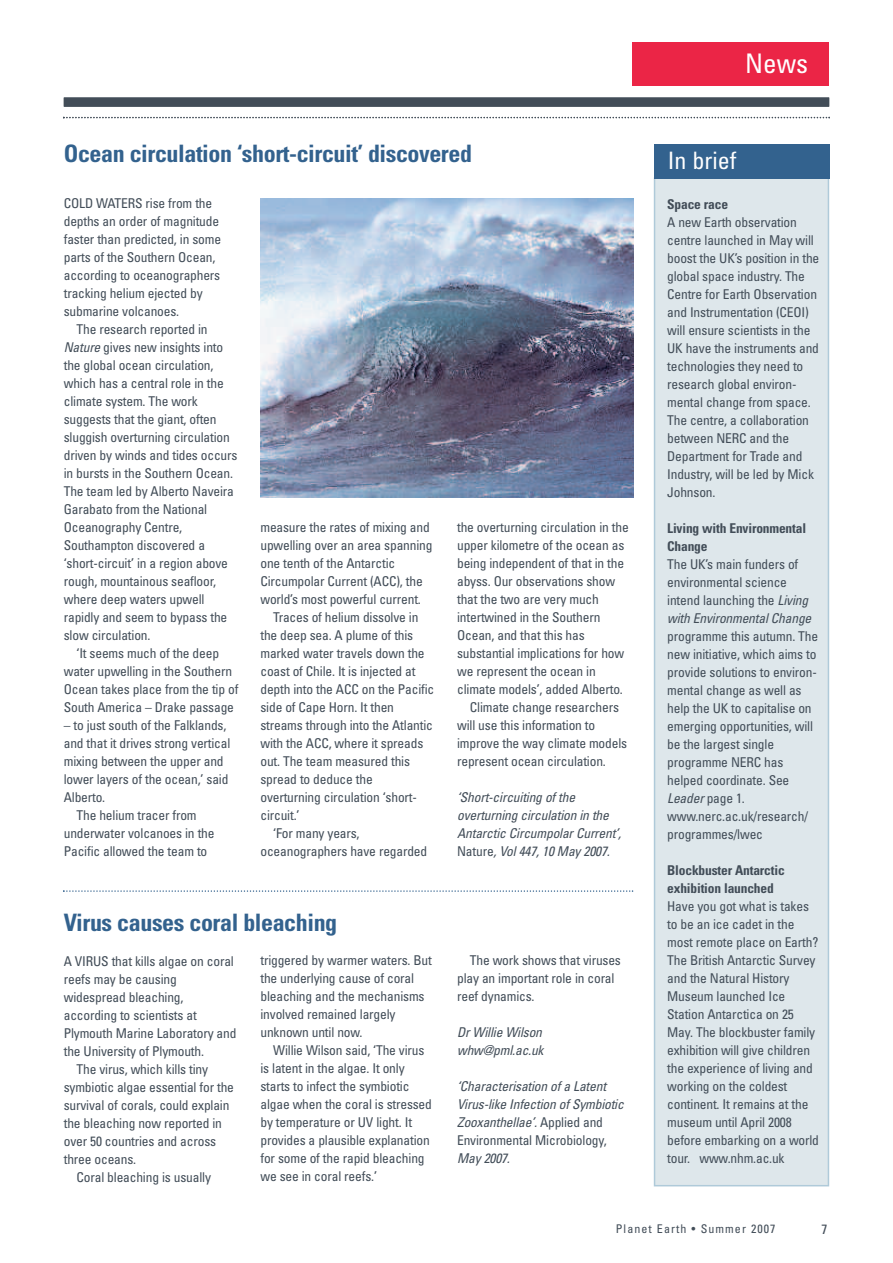
<style>
.page{position:relative;width:893px;height:1263px;background:#fff}
.page>*{position:absolute;margin:0;border:0;box-sizing:border-box;transform-origin:0 0}
.t1{font:condensed 27px "Univers";color:#fff}
.t2{font:700 condensed 24px "Univers";letter-spacing:-.02em;color:#33628e}
.t3{font:condensed 24px "Univers";color:#fff}
.t4{font:condensed 13.5px/18px "Univers";letter-spacing:-.015em;color:#424d58}
.t5{font:italic condensed 13.5px/18px "Univers";letter-spacing:-.015em;color:#424d58}
.t6{font:700 condensed 13.5px/18px "Univers";letter-spacing:-.015em;color:#424d58}
.t7{font:condensed 12px "Univers";letter-spacing:.09em;color:#424d58}
.s1{font-style:italic}
.s2{font-style:normal}
</style>
<div class="page">
<div style="left:654px;top:178px;width:174px;height:1008px;background:#dee7eb"></div>
<div style="left:654px;top:177px;width:175px;height:1009px;border:2px solid #afcad9"></div>
<div style="left:64px;top:97px;width:765px;height:9px;background:#727b83"></div>
<div style="left:632px;top:43px;width:197px;height:43px;background:#eb2546"></div>
<div style="left:654px;top:145px;width:175px;height:34px;background:#33628e"></div>
<div style="left:64px;top:98px;width:765px;height:9px;background:#424d58"></div>
<svg style="left:63px;top:117px;width:767px;height:1px"></svg>
<img style="left:260px;top:198px;width:373px;height:299px">
<svg style="left:63px;top:890px;width:570px;height:2px"></svg>
<h2 class="t2" style="left:64px;top:145px;width:410px">Ocean circulation ‘short-circuit’ discovered</h2>
<p class="t4" style="left:64px;top:195px;width:159px">COLD WATERS rise from the depths an order of magnitude faster than predicted, in some parts of the Southern Ocean, according to oceanographers tracking helium ejected by submarine volcanoes.</p>
<p class="t4" style="left:64px;top:321px;width:175px;text-indent:13px">The research reported in<br><span class="s1">Nature</span> gives new insights into the global ocean circulation, which has a central role in the climate system. The work suggests that the giant, often sluggish overturning circulation driven by winds and tides occurs in bursts in the Southern Ocean.<br>The team led by Alberto Naveira<br>Garabato from the National<br>Oceanography Centre,<br>Southampton discovered a ‘short-circuit’ in a region above rough, mountainous seafloor, where deep waters upwell rapidly and seem to bypass the slow circulation.</p>
<p class="t4" style="left:64px;top:645px;width:176px;text-align:center">‘It seems much of the deep water upwelling in the Southern<br>Ocean takes place from the tip of<br>South America – Drake passage</p>
<p class="t4" style="left:64px;top:717px;width:164px">– to just south of the Falklands,</p>
<p class="t4" style="left:64px;top:735px;width:168px">and that it drives strong vertical</p>
<p class="t4" style="left:64px;top:753px;width:161px">mixing between the upper and</p>
<p class="t4" style="left:64px;top:771px;width:166px">lower layers of the ocean,’ said</p>
<p class="t4" style="left:64px;top:789px;width:43px">Alberto.</p>
<p class="t4" style="left:77px;top:807px;width:122px">The helium tracer from</p>
<p class="t4" style="left:64px;top:825px;width:152px">underwater volcanoes in the</p>
<p class="t4" style="left:64px;top:843px;width:145px">Pacific allowed the team to</p>
<p class="t4" style="left:260px;top:519px;width:171px">measure the rates of mixing and</p>
<p class="t4" style="left:260px;top:537px;width:174px">upwelling over an area spanning</p>
<p class="t4" style="left:260px;top:555px;width:136px">one tenth of the Antarctic</p>
<p class="t4" style="left:260px;top:573px;width:164px">Circumpolar Current (ACC), the</p>
<p class="t4" style="left:260px;top:591px;width:162px">world’s most powerful current.</p>
<p class="t4" style="left:273px;top:609px;width:147px">Traces of helium dissolve in</p>
<p class="t4" style="left:260px;top:627px;width:154px">the deep sea. A plume of this</p>
<p class="t4" style="left:260px;top:645px;width:166px">marked water travels down the</p>
<p class="t4" style="left:260px;top:663px;width:157px">coast of Chile. It is injected at</p>
<p class="t4" style="left:260px;top:681px;width:175px">depth into the ACC on the Pacific</p>
<p class="t4" style="left:260px;top:699px;width:135px">side of Cape Horn. It then</p>
<p class="t4" style="left:260px;top:717px;width:174px">streams through into the Atlantic</p>
<p class="t4" style="left:260px;top:735px;width:164px">with the ACC, where it spreads</p>
<p class="t4" style="left:260px;top:753px;width:151px">out. The team measured this</p>
<p class="t4" style="left:260px;top:771px;width:114px">spread to deduce the</p>
<p class="t4" style="left:260px;top:789px;width:158px">overturning circulation ‘short-</p>
<p class="t4" style="left:260px;top:807px;width:41px">circuit.’</p>
<p class="t4" style="left:273px;top:825px;width:88px">‘For many years,</p>
<p class="t4" style="left:260px;top:843px;width:168px">oceanographers have regarded</p>
<h2 class="t2" style="left:64px;top:913px;width:275px">Virus causes coral bleaching</h2>
<p class="t4" style="left:260px;top:953px;width:173px">triggered by warmer waters. But the underlying cause of coral bleaching and the mechanisms involved remained largely unknown until now.</p>
<p class="t4" style="left:260px;top:1043px;width:173px;text-indent:13px">Willie Wilson said, ‘The virus is latent in the algae. It only starts to infect the symbiotic algae when the coral is stressed by temperature or UV light. It provides a plausible explanation for some of the rapid bleaching we see in coral reefs.’</p>
<p class="t4" style="left:64px;top:953px;width:172px">A VIRUS that kills algae on coral</p>
<p class="t4" style="left:64px;top:971px;width:115px">reefs may be causing</p>
<p class="t4" style="left:64px;top:989px;width:121px">widespread bleaching,</p>
<p class="t4" style="left:64px;top:1007px;width:134px">according to scientists at</p>
<p class="t4" style="left:64px;top:1025px;width:174px">Plymouth Marine Laboratory and</p>
<p class="t4" style="left:64px;top:1043px;width:142px">the University of Plymouth.</p>
<p class="t4" style="left:77px;top:1061px;width:133px">The virus, which kills tiny</p>
<p class="t4" style="left:64px;top:1079px;width:172px">symbiotic algae essential for the</p>
<p class="t4" style="left:64px;top:1097px;width:167px">survival of corals, could explain</p>
<p class="t4" style="left:64px;top:1115px;width:160px">the bleaching now reported in</p>
<p class="t4" style="left:64px;top:1133px;width:154px">over 50 countries and across</p>
<p class="t4" style="left:64px;top:1151px;width:74px">three oceans.</p>
<p class="t4" style="left:77px;top:1169px;width:136px">Coral bleaching is usually</p>
<p class="t4" style="left:457px;top:519px;width:173px">the overturning circulation in the</p>
<p class="t4" style="left:457px;top:537px;width:169px">upper kilometre of the ocean as</p>
<p class="t4" style="left:457px;top:555px;width:169px">being independent of that in the</p>
<p class="t4" style="left:457px;top:573px;width:160px">abyss. Our observations show</p>
<p class="t4" style="left:457px;top:591px;width:143px">that the two are very much</p>
<p class="t4" style="left:457px;top:609px;width:145px">intertwined in the Southern</p>
<p class="t4" style="left:457px;top:627px;width:129px">Ocean, and that this has</p>
<p class="t4" style="left:457px;top:645px;width:169px">substantial implications for how</p>
<p class="t4" style="left:457px;top:663px;width:140px">we represent the ocean in</p>
<p class="t4" style="left:457px;top:681px;width:167px">climate models’, added Alberto.</p>
<p class="t4" style="left:470px;top:699px;width:151px">Climate change researchers</p>
<p class="t4" style="left:457px;top:717px;width:140px">will use this information to</p>
<p class="t4" style="left:457px;top:735px;width:172px">improve the way climate models</p>
<p class="t4" style="left:457px;top:753px;width:150px">represent ocean circulation.</p>
<p class="t5" style="left:457px;top:789px;width:166px">‘Short-circuiting of the overturning circulation in the<br>Antarctic Circumpolar Current’,<br><span class="s2">Nature</span>, Vol 447, 10 May 2007.</p>
<p class="t4" style="left:457px;top:953px;width:165px;text-indent:13px">The work shows that viruses play an important role in coral reef dynamics.</p>
<p class="t5" style="left:457px;top:1025px;width:88px">Dr Willie Wilson whw@pml.ac.uk</p>
<p class="t5" style="left:457px;top:1079px;width:168px">‘Characterisation of a Latent<br>Virus-like Infection of Symbiotic<br>Zooxanthellae’. <span class="s2">Applied and<br>Environmental Microbiology,</span></p>
<p class="t5" style="left:457px;top:1151px;width:54px">May 2007.</p>
<h1 class="t1" style="left:745px;top:54px;width:64px">News</h1>
<h2 class="t3" style="left:668px;top:152px;width:70px">In brief</h2>
<p class="t6" style="left:667px;top:196px;width:62px">Space race</p>
<p class="t4" style="left:667px;top:214px;width:154px">A new Earth observation centre launched in May will boost the UK’s position in the global space industry. The<br>Centre for Earth Observation and Instrumentation (CEOI) will ensure scientists in the<br>UK have the instruments and technologies they need to research global environ&shy;mental change from space.<br>The centre, a collaboration between NERC and the<br>Department for Trade and<br>Industry, will be led by Mick<br>Johnson.</p>
<p class="t6" style="left:667px;top:520px;width:140px">Living with Environmental<br>Change</p>
<p class="t4" style="left:667px;top:556px;width:146px">The UK’s main funders of environmental science intend launching the <span class="s1">Living with Environmental Change</span></p>
<p class="t4" style="left:667px;top:628px;width:152px">programme this autumn. The new initiative, which aims to provide solutions to environ&shy;mental change as well as help the UK to capitalise on emerging opportunities, will be the largest single programme NERC has helped coordinate. See<br><span class="s1">Leader</span> page 1. www.nerc.ac.uk/research/ programmes/lwec</p>
<p class="t6" style="left:667px;top:862px;width:119px">Blockbuster Antarctic exhibition launched</p>
<p class="t4" style="left:667px;top:898px;width:153px">Have you got what is takes to be an ice cadet in the most remote place on Earth?<br>The British Antarctic Survey and the Natural History<br>Museum launched Ice<br>Station Antarctica on 25<br>May. The blockbuster family exhibition will give children the experience of living and working on the coldest continent. It remains at the museum until April 2008 before embarking on a world tour. www.nhm.ac.uk</p>
<p class="t7" style="left:616px;top:1225px;width:161px">Planet Earth • Summer 2007</p>
<p class="t4" style="left:821px;top:1221px;width:7px">7</p>
</div>
